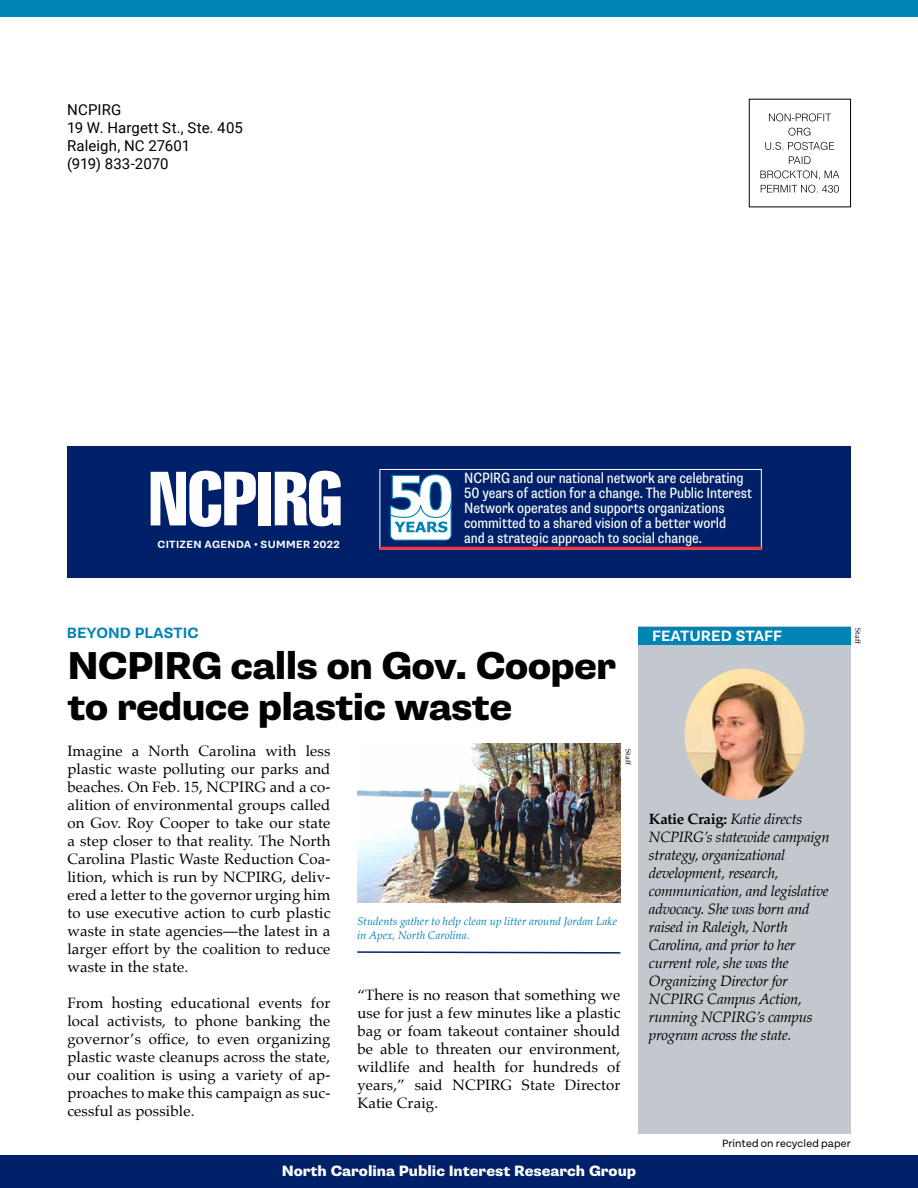
<style>
.page{position:relative;width:918px;height:1188px;background:#fff}
.page>*{position:absolute;margin:0;border:0;box-sizing:border-box;transform-origin:0 0}
.t1{font:800 39px/40.5px "Supria Sans";letter-spacing:-.02em;color:#000}
.t2{font:15px/18px "Palatino";letter-spacing:.01em;color:#000;text-align:justify}
.t3{font:italic 15px/18px "Palatino";letter-spacing:-.02em;color:#000}
.t4{font:condensed 15px/15px "Supria Sans";letter-spacing:-.005em;color:#fff}
.t5{font:15px/18px "Roboto";letter-spacing:.005em;color:#000}
.t6{font:800 15px "Supria Sans";color:#fff}
.t7{font:700 15px "Supria Sans";color:#0083b5}
.t8{font:700 15px "Supria Sans";color:#fff}
.t9{font:italic 11.25px/14.2px "Palatino";color:#0083b5}
.t10{font:11.25px "Tenon";letter-spacing:.01em;color:#000}
.t11{font:700 10.5px "Supria Sans";letter-spacing:.03em;color:#fff}
.t12{font:7.5px "Palatino";letter-spacing:.03em;color:#000}
.s1{font-weight:700;font-style:normal}
</style>
<div class="page">
<div style="left:639px;top:627px;width:212px;height:507px;background:#c3c8cf"></div>
<div style="left:749px;top:99px;width:102px;height:108px;border:1px solid #000"></div>
<svg style="left:760px;top:170px;width:79px;height:23px"></svg>
<svg style="left:789px;top:156px;width:22px;height:8px"></svg>
<svg style="left:765px;top:142px;width:69px;height:8px"></svg>
<svg style="left:788px;top:128px;width:22px;height:8px"></svg>
<svg style="left:769px;top:113px;width:62px;height:8px"></svg>
<div style="left:0;top:0;width:918px;height:17px;background:#0083b5"></div>
<div style="left:67px;top:446px;width:784px;height:132px;background:#002169"></div>
<div style="left:639px;top:627px;width:212px;height:18px;background:#0083b5"></div>
<div style="left:0;top:1155px;width:918px;height:33px;background:#002169"></div>
<img style="left:684px;top:669px;width:120px;height:131px">
<img style="left:357px;top:744px;width:264px;height:158px">
<svg style="left:357px;top:951px;width:264px;height:3px"></svg>
<div style="left:258px;top:472px;width:13px;height:53px;background:#fff"></div>
<svg style="left:275px;top:471px;width:66px;height:55px"></svg>
<svg style="left:151px;top:471px;width:105px;height:56px"></svg>
<svg style="left:390px;top:474px;width:63px;height:67px"></svg>
<div style="left:380px;top:469px;width:382px;height:80px;border:1px solid #fff"></div>
<hr style="left:380px;top:547px;width:382px;height:3px;background:#f5333f">
<p class="t5" style="left:67px;top:100px;width:177px">NCPIRG<br>19 W. Hargett St., Ste. 405<br>Raleigh, NC 27601<br>(919) 833-2070</p>
<p class="t11" style="left:158px;top:538px;width:184px">CITIZEN AGENDA • SUMMER 2022</p>
<p class="t4" style="left:464px;top:471px;width:289px">NCPIRG and our national network are celebrating 50 years of action for a change. The Public Interest Network operates and supports organizations committed to a shared vision of a better world<br>and a strategic approach to social change.</p>
<p class="t7" style="left:67px;top:623px;width:133px">BEYOND PLASTIC</p>
<p class="t8" style="left:652px;top:627px;width:132px">FEATURED STAFF</p>
<h1 class="t1" style="left:67px;top:646px;width:550px">NCPIRG calls on Gov. Cooper to reduce plastic waste</h1>
<p class="t2" style="left:67px;top:742px;width:265px">Imagine a North Carolina with less plastic waste polluting our parks and beaches. On Feb. 15, NCPIRG and a co&shy;alition of environmental groups called on Gov. Roy Cooper to take our state a step closer to that reality. The North Carolina Plastic Waste Reduction Coa&shy;lition, which is run by NCPIRG, deliv&shy;ered a letter to the governor urging him to use executive action to curb plastic waste in state agencies—the latest in a larger effort by the coalition to reduce waste in the state.</p>
<p class="t2" style="left:67px;top:994px;width:265px">From hosting educational events for local activists, to phone banking the governor’s office, to even organizing plastic waste cleanups across the state, our coalition is using a variety of ap&shy;proaches to make this campaign as suc&shy;cessful as possible.</p>
<p class="t2" style="left:357px;top:986px;width:265px">“There is no reason that something we use for just a few minutes like a plastic bag or foam takeout container should be able to threaten our environment, wildlife and health for hundreds of years,” said NCPIRG State Director Katie Craig.</p>
<p class="t12" style="left:635px;top:749px;width:17px;rotate:90deg">Staff</p>
<p class="t9" style="left:357px;top:914px;width:262px">Students gather to help clean up litter around Jordan Lake in Apex, North Carolina.</p>
<p class="t3" style="left:649px;top:809px;width:182px"><span class="s1">Katie Craig:</span> Katie directs<br>NCPIRG’s statewide campaign strategy, organizational development, research, communication, and legislative advocacy. She was born and raised in Raleigh, North<br>Carolina, and prior to her current role, she was the<br>Organizing Director for<br>NCPIRG Campus Action, running NCPIRG’s campus program across the state.</p>
<p class="t12" style="left:864px;top:628px;width:17px;rotate:90deg">Staff</p>
<p class="t6" style="left:282px;top:1162px;width:356px">North Carolina Public Interest Research Group</p>
<p class="t10" style="left:722px;top:1137px;width:130px">Printed on recycled paper</p>
</div>
